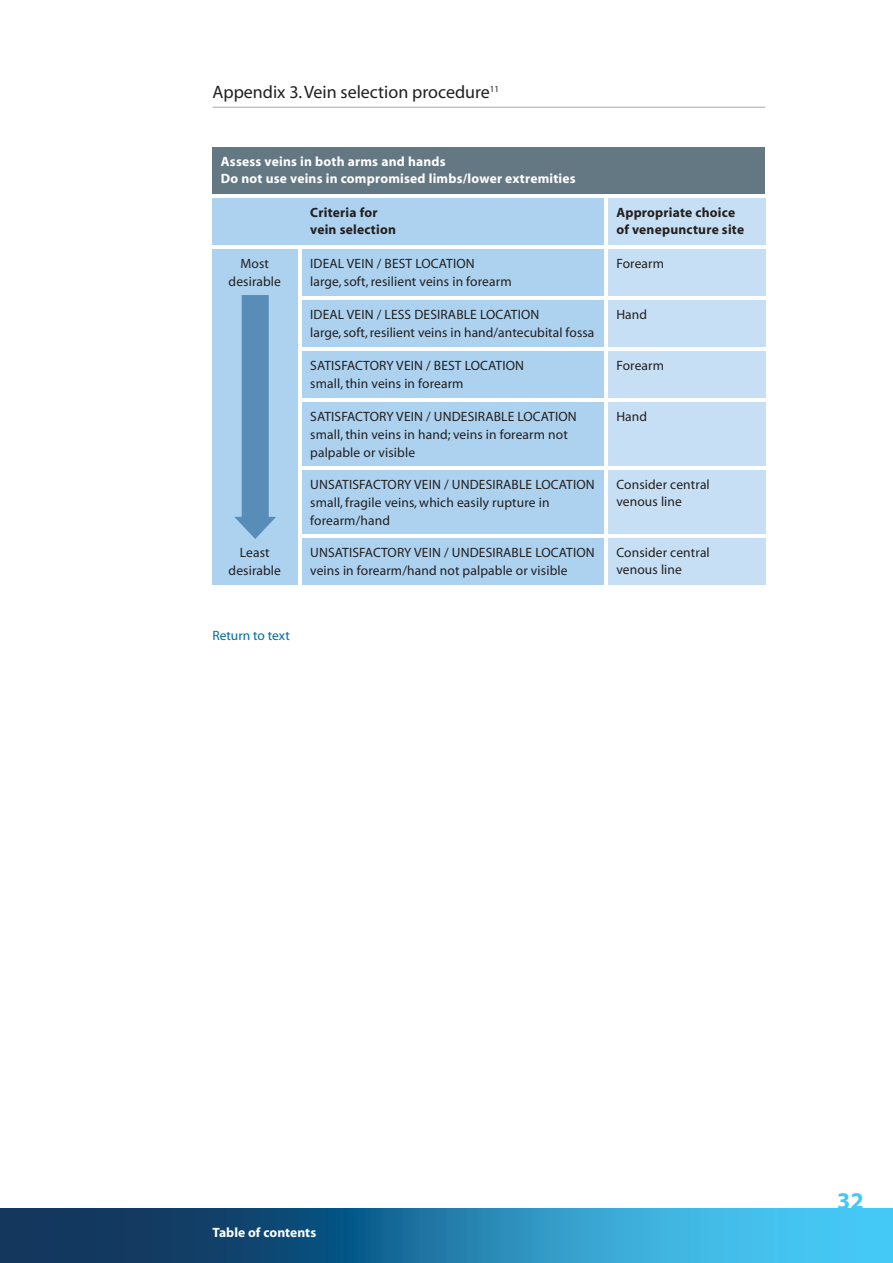
<style>
.page{position:relative;width:893px;height:1263px;background:#fff}
.page>*{position:absolute;margin:0;border:0;box-sizing:border-box;transform-origin:0 0}
.t1{font:700 24px "Myriad";color:#44c8f5}
.t2{font:18px "Myriad";color:#231f20}
.t3{font:13.5px/18px "Myriad";letter-spacing:.01em;color:#231f20}
.t4{font:700 13.5px/16.5px "Myriad";letter-spacing:.015em;color:#fff}
.t5{font:700 13.5px/16.5px "Myriad";letter-spacing:.015em;color:#231f20}
.t6{font:13.5px "Myriad";color:#006d9e}
</style>
<div class="page">
<svg style="left:0;top:1208px;width:893px;height:55px;background:#267ba7"></svg>
<hr style="left:212px;top:107px;width:553px;height:1px;background:#a7a9ac">
<div style="left:212px;top:147px;width:553px;height:47px;background:#647883"></div>
<div style="left:212px;top:198px;width:392px;height:47px;background:#acd2ef"></div>
<div style="left:608px;top:198px;width:157px;height:47px;background:#c7dff4"></div>
<div style="left:212px;top:249px;width:85px;height:336px;background:#acd2ef"></div>
<div style="left:302px;top:249px;width:302px;height:47px;background:#acd2ef"></div>
<div style="left:608px;top:249px;width:157px;height:47px;background:#c7dff4"></div>
<div style="left:302px;top:300px;width:302px;height:47px;background:#acd2ef"></div>
<div style="left:608px;top:300px;width:157px;height:47px;background:#c7dff4"></div>
<div style="left:302px;top:351px;width:302px;height:47px;background:#acd2ef"></div>
<div style="left:608px;top:351px;width:157px;height:47px;background:#c7dff4"></div>
<div style="left:302px;top:402px;width:302px;height:64px;background:#acd2ef"></div>
<div style="left:608px;top:402px;width:157px;height:64px;background:#c7dff4"></div>
<div style="left:302px;top:470px;width:302px;height:64px;background:#acd2ef"></div>
<div style="left:608px;top:470px;width:157px;height:64px;background:#c7dff4"></div>
<div style="left:302px;top:538px;width:302px;height:47px;background:#acd2ef"></div>
<div style="left:608px;top:538px;width:157px;height:47px;background:#c7dff4"></div>
<svg style="left:234px;top:295px;width:42px;height:244px"></svg>
<h2 class="t2" style="left:212px;top:86px;width:288px">Appendix 3.Vein selection procedure<sup>11</sup></h2>
<p class="t4" style="left:221px;top:154px;width:356px">Assess veins in both arms and hands<br>Do not use veins in compromised limbs/lower extremities</p>
<p class="t5" style="left:310px;top:205px;width:87px">Criteria for vein selection</p>
<p class="t5" style="left:616px;top:205px;width:129px">Appropriate choice of venepuncture site</p>
<p class="t3" style="left:229px;top:256px;width:54px;text-align:center">Most desirable</p>
<p class="t3" style="left:310px;top:256px;width:203px">IDEAL VEIN / BEST LOCATION<br>large, soft, resilient veins in forearm</p>
<p class="t3" style="left:616px;top:256px;width:49px">Forearm</p>
<p class="t3" style="left:310px;top:307px;width:286px">IDEAL VEIN / LESS DESIRABLE LOCATION<br>large, soft, resilient veins in hand/antecubital fossa</p>
<p class="t3" style="left:616px;top:307px;width:32px">Hand</p>
<p class="t3" style="left:310px;top:358px;width:215px">SATISFACTORY VEIN / BEST LOCATION small, thin veins in forearm</p>
<p class="t3" style="left:616px;top:358px;width:49px">Forearm</p>
<p class="t3" style="left:310px;top:409px;width:268px">SATISFACTORY VEIN / UNDESIRABLE LOCATION small, thin veins in hand; veins in forearm not palpable or visible</p>
<p class="t3" style="left:616px;top:409px;width:32px">Hand</p>
<p class="t3" style="left:310px;top:477px;width:286px">UNSATISFACTORY VEIN / UNDESIRABLE LOCATION small, fragile veins, which easily rupture in forearm/hand</p>
<p class="t3" style="left:616px;top:478px;width:95px;line-height:16.5px">Consider central venous line</p>
<p class="t3" style="left:229px;top:545px;width:54px;text-align:center">Least desirable</p>
<p class="t3" style="left:310px;top:545px;width:286px">UNSATISFACTORY VEIN / UNDESIRABLE LOCATION veins in forearm/hand not palpable or visible</p>
<p class="t3" style="left:616px;top:546px;width:95px;line-height:16.5px">Consider central venous line</p>
<p class="t6" style="left:212px;top:630px;width:79px">Return to text</p>
<p class="t4" style="left:212px;top:1225px;width:105px">Table of contents</p>
<h1 class="t1" style="left:837px;top:1191px;width:28px">32</h1>
</div>
